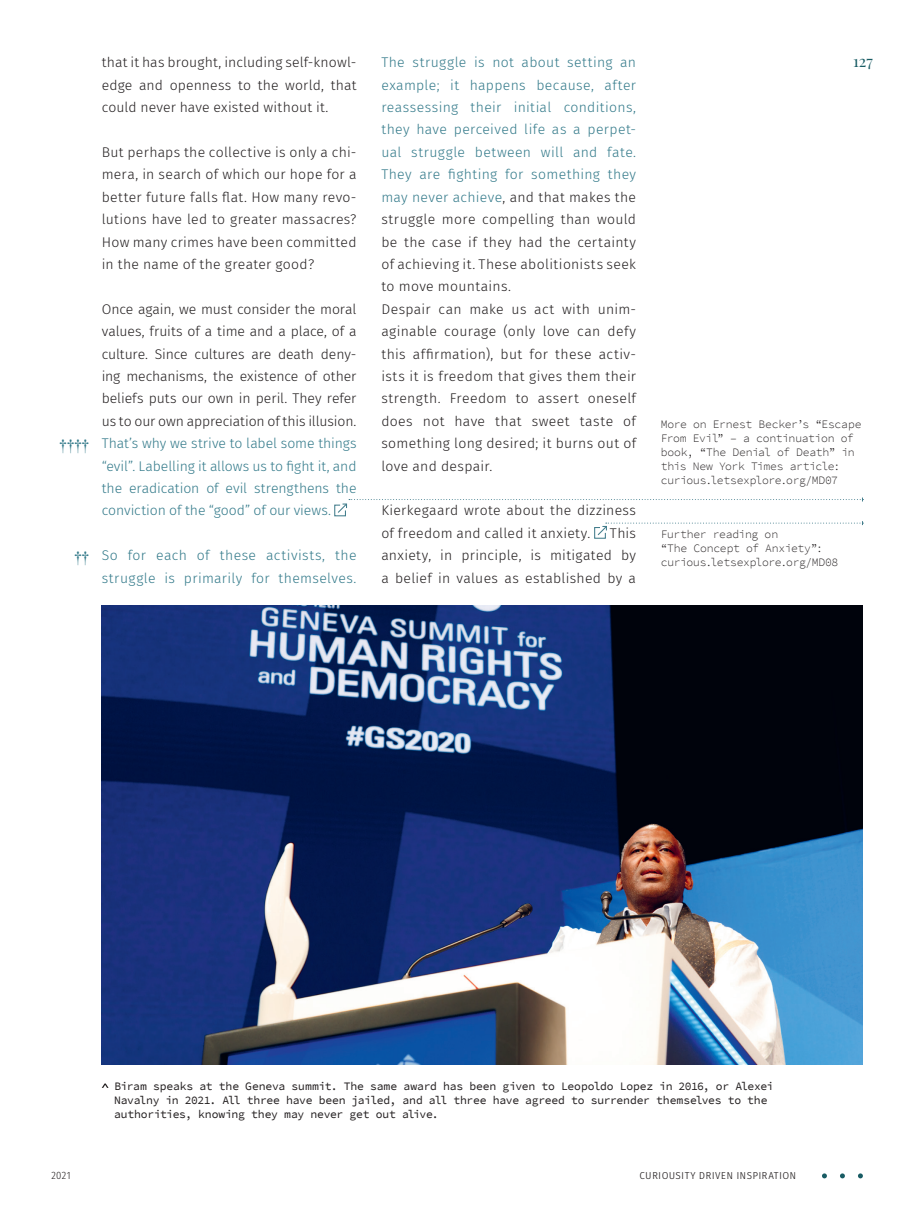
<style>
.page{position:relative;width:918px;height:1216px;background:#fff}
.page>*{position:absolute;margin:0;border:0;box-sizing:border-box;transform-origin:0 0}
.t1{font:700 15.75px "Times New Roman";color:#337a8a}
.t2{font:15.75px "Playfair Display";color:#195c64}
.t3{font:300 14px/22.4px "Fira Sans";letter-spacing:.02em;color:#231f20;text-align:justify}
.t4{font:300 14px/22.4px "Fira Sans";letter-spacing:.02em;color:#337a8a;text-align:justify}
.t5{font:300 12.25px "Fira Sans Condensed";letter-spacing:.02em;color:#231f20}
.t6{font:11.38px/14px "Source Code Pro";letter-spacing:-.02em;color:#231f20}
.t7{font:300 11.38px/14px "Source Code Pro";letter-spacing:-.025em;color:#231f20}
.t8{font:300 10.5px "Fira Sans Condensed";color:#231f20}
.s1{color:#337a8a}
</style>
<div class="page">
<img style="left:102px;top:605px;width:761px;height:459px">
<svg style="left:102px;top:1083px;width:6px;height:4px"></svg>
<svg style="left:334px;top:497px;width:529px;height:42px"></svg>
<svg style="left:840px;top:1173px;width:5px;height:5px"></svg>
<svg style="left:858px;top:1173px;width:5px;height:5px"></svg>
<svg style="left:822px;top:1173px;width:5px;height:5px"></svg>
<p class="t3" style="left:102px;top:51px;width:256px">that it has brought, including self-knowl&shy;edge and openness to the world, that could never have existed without it.</p>
<p class="t3" style="left:102px;top:141px;width:256px">But perhaps the collective is only a chi&shy;mera, in search of which our hope for a better future falls flat. How many revo&shy;lutions have led to greater massacres?<br>How many crimes have been committed in the name of the greater good?</p>
<p class="t3" style="left:102px;top:297px;width:256px">Once again, we must consider the moral values, fruits of a time and a place, of a culture. Since cultures are death deny&shy;ing mechanisms, the existence of other beliefs puts our own in peril. They refer us to our own appreciation of this illusion.</p>
<p class="t4" style="left:102px;top:432px;width:256px">That’s why we strive to label some things “evil”. Labelling it allows us to fight it, and the eradication of evil strengthens the conviction of the “good” of our views.</p>
<p class="t4" style="left:102px;top:544px;width:256px">So for each of these activists, the struggle is primarily for themselves.</p>
<p class="t3" style="left:381px;top:51px;width:256px;text-align:left"><span class="s1">The struggle is not about setting an example; it happens because, after reassessing their initial conditions, they have perceived life as a perpet&shy;ual struggle between will and fate.<br>They are fighting for something they may never achieve</span>, and that makes the struggle more compelling than would be the case if they had the certainty of achieving it. These abolitionists seek to move mountains.<br>Despair can make us act with unim&shy;aginable courage (only love can defy this affirmation), but for these activ&shy;ists it is freedom that gives them their strength. Freedom to assert oneself does not have that sweet taste of something long desired; it burns out of love and despair.</p>
<p class="t3" style="left:381px;top:499px;width:256px">Kierkegaard wrote about the dizziness of freedom and called it anxiety.</p>
<p class="t2" style="left:853px;top:49px;width:21px">127</p>
<p class="t7" style="left:661px;top:418px;width:202px">More on Ernest Becker’s “Escape<br>From Evil” – a continuation of book, “The Denial of Death” in this New York Times article: curious.letsexplore.org/MD07</p>
<p class="t1" style="left:59px;top:434px;width:32px">††††</p>
<p class="t3" style="left:381px;top:521px;width:256px;text-indent:229px">This anxiety, in principle, is mitigated by a belief in values as established by a</p>
<p class="t7" style="left:661px;top:527px;width:164px">Further reading on<br>“The Concept of Anxiety”:</p>
<p class="t1" style="left:74px;top:546px;width:17px">††</p>
<p class="t7" style="left:661px;top:555px;width:179px">curious.letsexplore.org/MD08</p>
<p class="t6" style="left:114px;top:1079px;width:661px">Biram speaks at the Geneva summit. The same award has been given to Leopoldo Lopez in 2016, or Alexei<br>Navalny in 2021. All three have been jailed, and all three have agreed to surrender themselves to the authorities, knowing they may never get out alive.</p>
<p class="t8" style="left:51px;top:1168px;width:21px">2021</p>
<p class="t5" style="left:639px;top:1166px;width:158px">curiousity driven inspiration</p>
</div>
